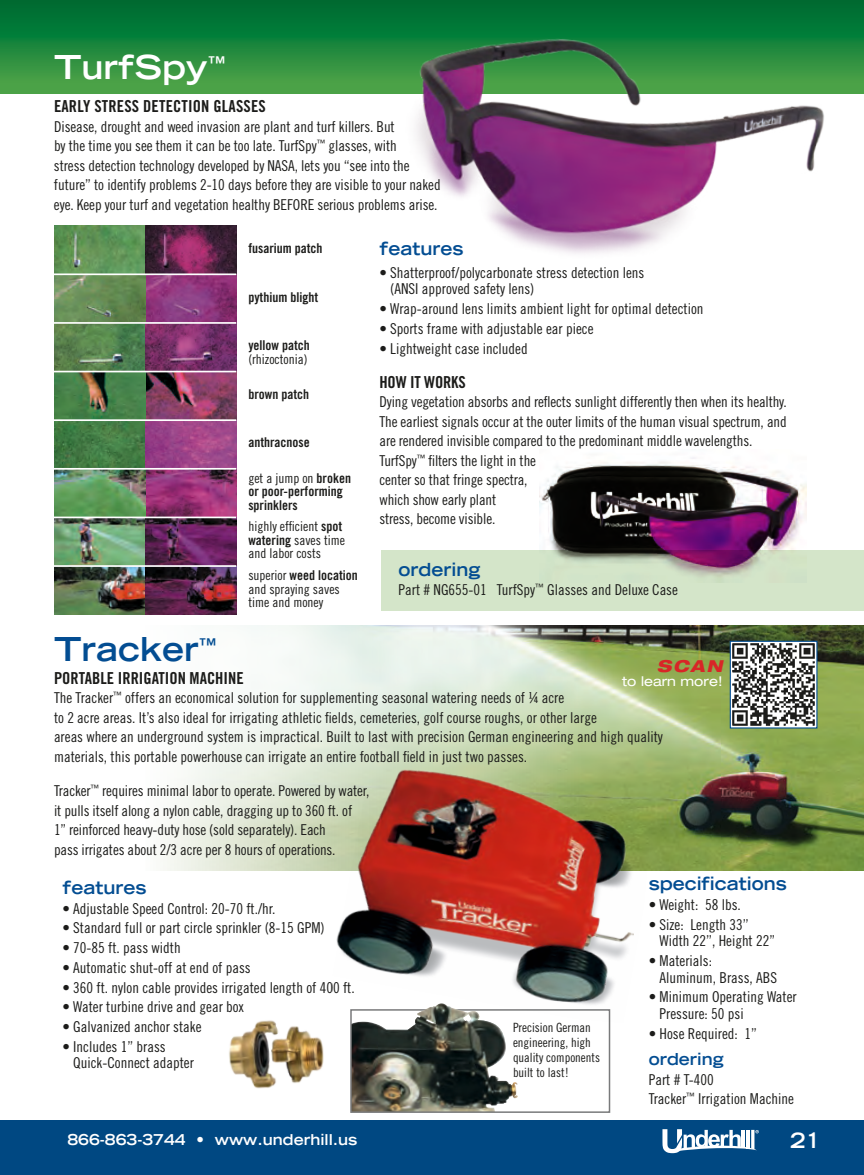
<style>
.page{position:relative;width:864px;height:1175px;background:#fff}
.page>*{position:absolute;margin:0;border:0;box-sizing:border-box;transform-origin:0 0}
.t1{font:700 expanded 33px "Trade Gothic LH";color:#fff}
.t2{font:700 expanded 33px "Trade Gothic LH";color:#034d92}
.t3{font:700 expanded 21px "Trade Gothic LH";color:#fff}
.t4{font:700 expanded 18px "Trade Gothic LH";color:#034d92}
.t5{font:16.5px "Trade Gothic Bold Cond Twenty";color:#1c1c1a}
.t6{font:700 expanded 16.5px "Trade Gothic LH";color:#034d92}
.t7{font:italic 800 expanded 16.5px "Helvetica Neue LT";color:#d82527}
.t8{font:15px/19.5px "Trade Gothic Cond Eighteen";color:#1c1c1a}
.t9{font:700 expanded 15px "Trade Gothic LH";color:#fff}
.t10{font:13.5px/13.5px "Trade Gothic Cond Eighteen";color:#1c1c1a}
.t11{font:13.5px/13.5px "Trade Gothic Bold Cond Twenty";color:#1c1c1a}
.t12{font:expanded 13.5px "Helvetica Neue LT";color:#fff}
.t13{font:12.75px/15px "Trade Gothic Cond Eighteen";color:#1c1c1a}
.s1{font-family:"Trade Gothic Bold Cond Twenty"}
.s2{font-family:"Trade Gothic Cond Eighteen"}
</style>
<div class="page">
<svg style="left:0;top:0;width:864px;height:93px;background:#16813a"></svg>
<div style="left:381px;top:550px;width:483px;height:61px;background:#d4e5c9"></div>
<img style="left:388px;top:32px;width:443px;height:222px">
<img style="left:54px;top:225px;width:182px;height:389px">
<hr style="left:54px;top:273px;width:182px;height:2px;background:#fff">
<hr style="left:54px;top:322px;width:182px;height:2px;background:#fff">
<hr style="left:54px;top:371px;width:182px;height:1px;background:#fff">
<hr style="left:54px;top:419px;width:182px;height:2px;background:#fff">
<hr style="left:54px;top:468px;width:182px;height:1px;background:#fff">
<hr style="left:54px;top:516px;width:182px;height:2px;background:#fff">
<hr style="left:54px;top:565px;width:182px;height:2px;background:#fff">
<img style="left:539px;top:457px;width:267px;height:126px">
<img style="left:163px;top:626px;width:701px;height:244px">
<img style="left:353px;top:1023px;width:165px;height:86px">
<div style="left:350px;top:1009px;width:260px;height:103px;border:2px solid #797a7b"></div>
<img style="left:378px;top:1023px;width:130px;height:41px">
<img style="left:732px;top:642px;width:84px;height:84px">
<div style="left:730px;top:640px;width:88px;height:88px;border:1px solid #034d92"></div>
<img style="left:229px;top:1020px;width:95px;height:69px">
<img style="left:350px;top:791px;width:303px;height:232px">
<img style="left:330px;top:759px;width:322px;height:247px">
<div style="left:0;top:1120px;width:864px;height:54px;background:#004882"></div>
<svg style="left:662px;top:1129px;width:97px;height:24px"></svg>
<h1 class="t1" style="left:54px;top:46px;width:173px">TurfSpy<sup>™</sup></h1>
<p class="t5" style="left:54px;top:96px;width:213px">EARLY STRESS DETECTION GLASSES</p>
<p class="t8" style="left:54px;top:117px;width:388px">Disease, drought and weed invasion are plant and turf killers. But<br>by the time you see them it can be too late. TurfSpy<sup>™</sup> glasses, with<br>stress detection technology developed by NASA, lets you “see into the future” to identify problems 2-10 days before they are visible to your naked eye. Keep your turf and vegetation healthy BEFORE serious problems arise.</p>
<p class="t11" style="left:248px;top:241px;width:76px">fusarium patch</p>
<p class="t4" style="left:380px;top:236px;width:86px">features</p>
<p class="t8" style="left:390px;top:264px;width:256px;line-height:16.5px;text-indent:-11px">• Shatterproof/polycarbonate stress detection lens (ANSI approved safety lens)</p>
<p class="t8" style="left:380px;top:299px;width:326px">• Wrap-around lens limits ambient light for optimal detection</p>
<p class="t8" style="left:380px;top:318px;width:216px">• Sports frame with adjustable ear piece</p>
<p class="t8" style="left:380px;top:338px;width:150px">• Lightweight case included</p>
<p class="t5" style="left:380px;top:372px;width:88px">HOW IT WORKS</p>
<p class="t8" style="left:380px;top:392px;width:409px">Dying vegetation absorbs and reflects sunlight differently then when its healthy.<br>The earliest signals occur at the outer limits of the human visual spectrum, and are rendered invisible compared to the predominant middle wavelengths.<br>TurfSpy<sup>™</sup> filters the light in the<br>center so that fringe spectra,<br>which show early plant<br>stress, become visible.</p>
<p class="t4" style="left:399px;top:557px;width:83px">ordering</p>
<p class="t8" style="left:399px;top:580px;width:281px">Part # NG655-01 TurfSpy<sup>™</sup> Glasses and Deluxe Case</p>
<p class="t11" style="left:248px;top:290px;width:71px">pythium blight</p>
<p class="t11" style="left:248px;top:339px;width:63px">yellow patch</p>
<p class="t10" style="left:248px;top:352px;width:61px">(rhizoctonia)</p>
<p class="t11" style="left:248px;top:387px;width:62px">brown patch</p>
<p class="t11" style="left:248px;top:436px;width:63px">anthracnose</p>
<p class="t10" style="left:248px;top:471px;width:104px">get a jump on <span class="s1">broken</span></p>
<p class="t11" style="left:248px;top:484px;width:96px">or poor-performing sprinklers</p>
<p class="t10" style="left:248px;top:520px;width:98px">highly efficient <span class="s1">spot watering</span> saves time and labor costs</p>
<p class="t11" style="left:248px;top:568px;width:111px"><span class="s2">superior</span> weed location</p>
<p class="t10" style="left:248px;top:582px;width:93px">and spraying saves time and money</p>
<h1 class="t2" style="left:54px;top:627px;width:164px">Tracker<sup>™</sup></h1>
<p class="t5" style="left:54px;top:667px;width:191px">PORTABLE IRRIGATION MACHINE</p>
<p class="t8" style="left:54px;top:688px;width:610px">The Tracker<sup>™</sup> offers an economical solution for supplementing seasonal watering needs of ¼ acre<br>to 2 acre areas. It’s also ideal for irrigating athletic fields, cemeteries, golf course roughs, or other large<br>areas where an underground system is impractical. Built to last with precision German engineering and high quality materials, this portable powerhouse can irrigate an entire football field in just two passes.</p>
<p class="t7" style="left:657px;top:656px;width:67px">SCAN</p>
<p class="t12" style="left:622px;top:672px;width:102px">to learn more!</p>
<p class="t8" style="left:54px;top:780px;width:317px">Tracker<sup>™</sup> requires minimal labor to operate. Powered by water, it pulls itself along a nylon cable, dragging up to 360 ft. of<br>1’’ reinforced heavy-duty hose (sold separately). Each<br>pass irrigates about 2/3 acre per 8 hours of operations.</p>
<p class="t4" style="left:62px;top:875px;width:86px">features</p>
<p class="t8" style="left:62px;top:898px;width:215px">• Adjustable Speed Control: 20-70 ft./hr.</p>
<p class="t8" style="left:62px;top:918px;width:264px">• Standard full or part circle sprinkler (8-15 GPM)</p>
<p class="t8" style="left:62px;top:937px;width:120px">• 70-85 ft. pass width</p>
<p class="t8" style="left:62px;top:957px;width:190px">• Automatic shut-off at end of pass</p>
<p class="t8" style="left:62px;top:977px;width:294px">• 360 ft. nylon cable provides irrigated length of 400 ft.</p>
<p class="t8" style="left:62px;top:997px;width:183px">• Water turbine drive and gear box</p>
<p class="t8" style="left:62px;top:1016px;width:141px">• Galvanized anchor stake</p>
<p class="t8" style="left:73px;top:1038px;width:122px;line-height:16.5px;text-indent:-11px">• Includes 1” brass<br>Quick-Connect adapter</p>
<p class="t13" style="left:513px;top:1019px;width:89px">Precision German engineering, high quality components built to last!</p>
<p class="t4" style="left:649px;top:872px;width:139px">specifications</p>
<p class="t8" style="left:649px;top:894px;width:94px">• Weight: 58 lbs.</p>
<p class="t8" style="left:660px;top:916px;width:117px;line-height:16.5px;text-indent:-11px">• Size: Length 33’’<br>Width 22’’, Height 22’’</p>
<p class="t8" style="left:660px;top:952px;width:119px;line-height:16.5px;text-indent:-11px">• Materials:<br>Aluminum, Brass, ABS</p>
<p class="t8" style="left:660px;top:988px;width:139px;line-height:16.5px;text-indent:-11px">• Minimum Operating Water<br>Pressure: 50 psi</p>
<p class="t8" style="left:649px;top:1023px;width:110px">• Hose Required: 1”</p>
<p class="t6" style="left:649px;top:1048px;width:77px">ordering</p>
<p class="t8" style="left:649px;top:1069px;width:147px">Part # T-400<br>Tracker<sup>™</sup> Irrigation Machine</p>
<p class="t9" style="left:68px;top:1129px;width:291px">866-863-3744 • www.underhill.us</p>
<h2 class="t3" style="left:790px;top:1126px;width:32px">21</h2>
</div>
